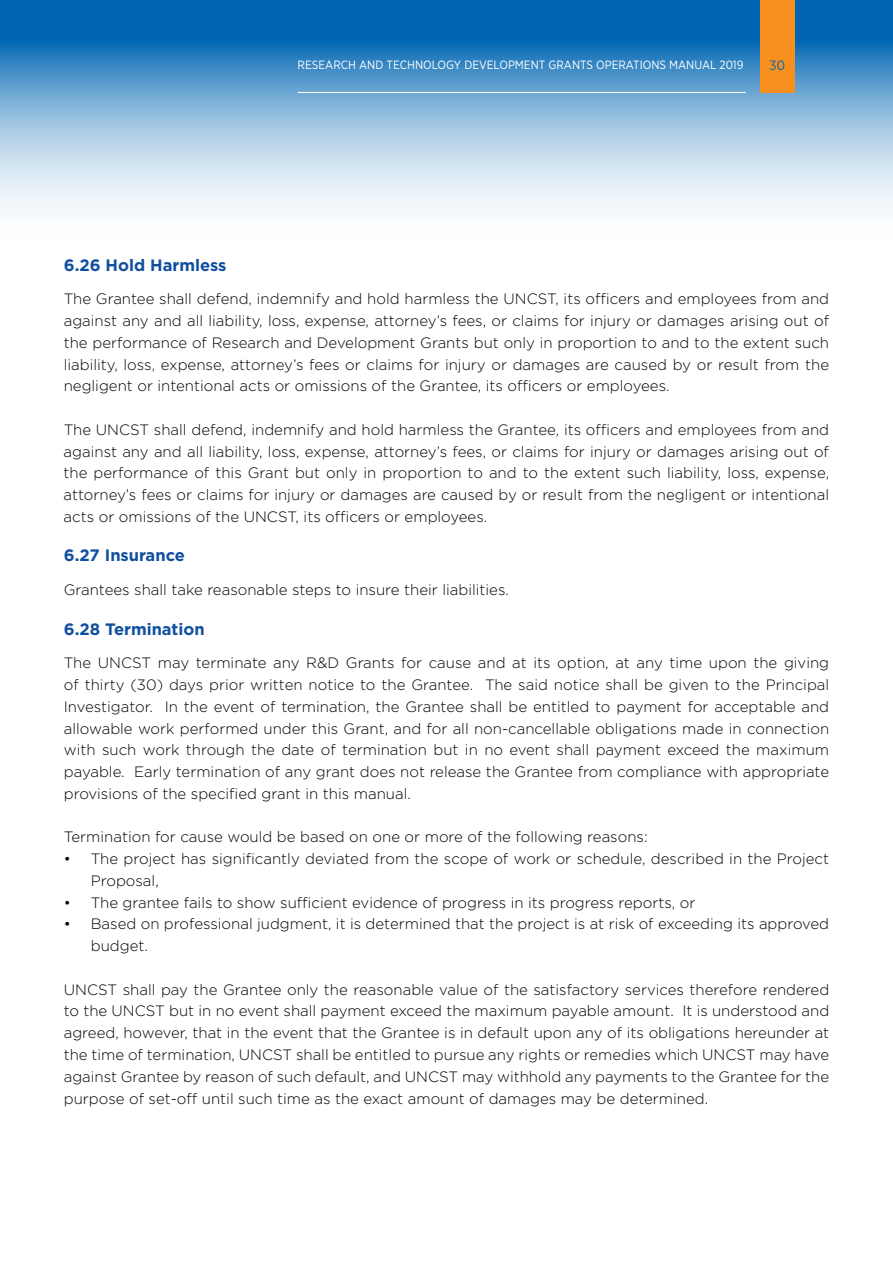
<style>
.page{position:relative;width:893px;height:1263px;background:#fff}
.page>*{position:absolute;margin:0;border:0;box-sizing:border-box;transform-origin:0 0}
.t1{font:700 16.5px "Gotham";color:#104f9e}
.t2{font:300 15px/21.8px "Gotham";color:#000;text-align:justify}
.t3{font:13.5px "Gotham Narrow";color:#0066b3}
.t4{font:12px "Gotham Narrow";color:#fff}
</style>
<div class="page">
<svg style="left:0;top:0;width:893px;height:211px;background:#7aaed6"></svg>
<div style="left:760px;top:0;width:34px;height:92px;background:#f7901e"></div>
<hr style="left:298px;top:92px;width:448px;height:1px;background:#fff">
<p class="t4" style="left:298px;top:58px;width:447px">RESEARCH AND TECHNOLOGY DEVELOPMENT GRANTS OPERATIONS MANUAL 2019</p>
<p class="t3" style="left:770px;top:57px;width:17px">30</p>
<p class="t1" style="left:64px;top:255px;width:164px">6.26 Hold Harmless</p>
<p class="t2" style="left:64px;top:288px;width:767px">The Grantee shall defend, indemnify and hold harmless the UNCST, its officers and employees from and against any and all liability, loss, expense, attorney’s fees, or claims for injury or damages arising out of the performance of Research and Development Grants but only in proportion to and to the extent such liability, loss, expense, attorney’s fees or claims for injury or damages are caused by or result from the negligent or intentional acts or omissions of the Grantee, its officers or employees.</p>
<p class="t2" style="left:64px;top:418px;width:767px">The UNCST shall defend, indemnify and hold harmless the Grantee, its officers and employees from and against any and all liability, loss, expense, attorney’s fees, or claims for injury or damages arising out of the performance of this Grant but only in proportion to and to the extent such liability, loss, expense, attorney’s fees or claims for injury or damages are caused by or result from the negligent or intentional acts or omissions of the UNCST, its officers or employees.</p>
<p class="t1" style="left:64px;top:546px;width:123px">6.27 Insurance</p>
<p class="t2" style="left:64px;top:578px;width:447px">Grantees shall take reasonable steps to insure their liabilities.</p>
<p class="t1" style="left:64px;top:619px;width:142px">6.28 Termination</p>
<p class="t2" style="left:64px;top:652px;width:767px">The UNCST may terminate any R&amp;D Grants for cause and at its option, at any time upon the giving of thirty (30) days prior written notice to the Grantee. The said notice shall be given to the Principal Investigator. In the event of termination, the Grantee shall be entitled to payment for acceptable and allowable work performed under this Grant, and for all non-cancellable obligations made in connection with such work through the date of termination but in no event shall payment exceed the maximum payable. Early termination of any grant does not release the Grantee from compliance with appropriate provisions of the specified grant in this manual.</p>
<p class="t2" style="left:64px;top:826px;width:585px">Termination for cause would be based on one or more of the following reasons:</p>
<p class="t2" style="left:91px;top:848px;width:740px;text-indent:-27px">• The project has significantly deviated from the scope of work or schedule, described in the Project<br>Proposal,</p>
<p class="t2" style="left:64px;top:891px;width:633px">• The grantee fails to show sufficient evidence of progress in its progress reports, or</p>
<p class="t2" style="left:91px;top:913px;width:740px;text-indent:-27px">• Based on professional judgment, it is determined that the project is at risk of exceeding its approved budget.</p>
<p class="t2" style="left:64px;top:978px;width:767px">UNCST shall pay the Grantee only the reasonable value of the satisfactory services therefore rendered to the UNCST but in no event shall payment exceed the maximum payable amount. It is understood and agreed, however, that in the event that the Grantee is in default upon any of its obligations hereunder at the time of termination, UNCST shall be entitled to pursue any rights or remedies which UNCST may have against Grantee by reason of such default, and UNCST may withhold any payments to the Grantee for the purpose of set-off until such time as the exact amount of damages may be determined.</p>
</div>
